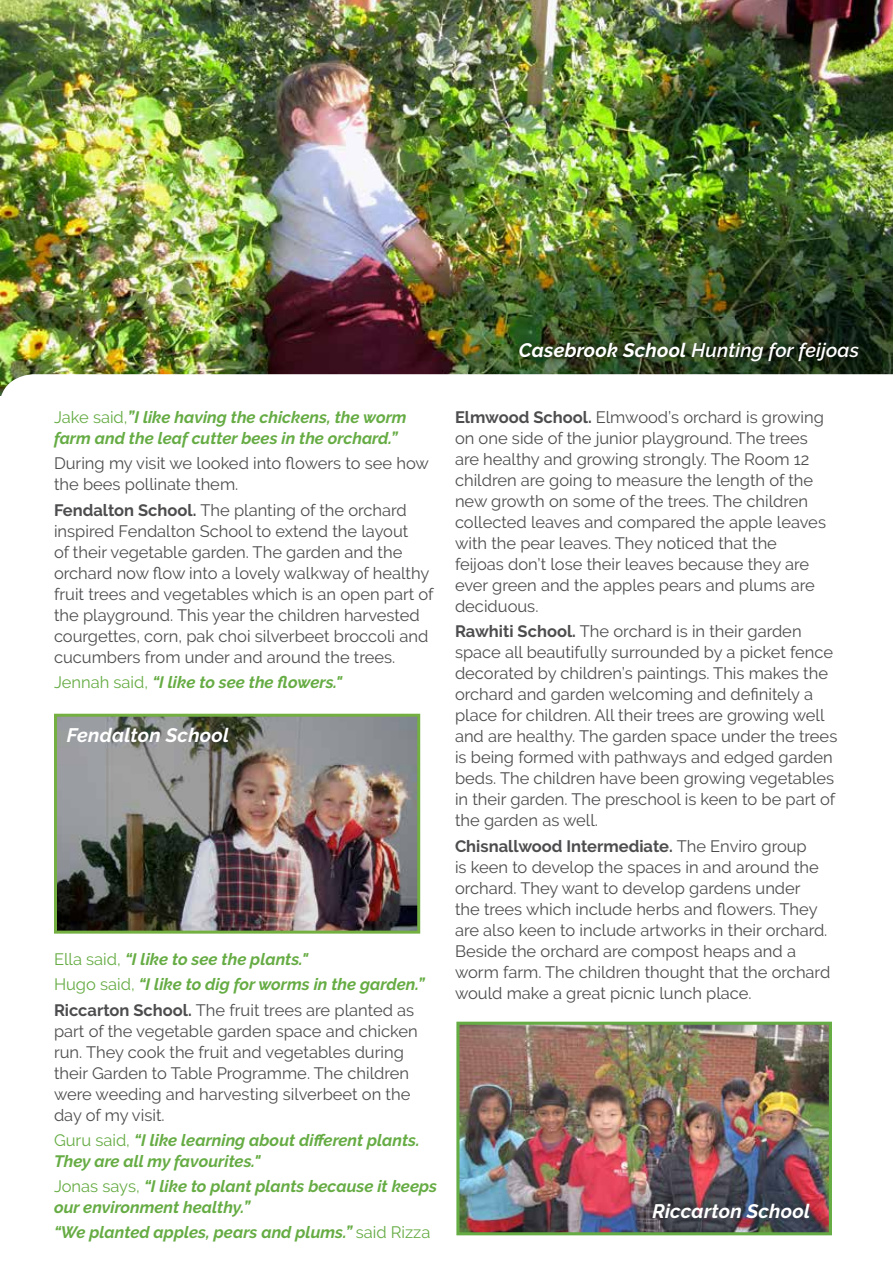
<style>
.page{position:relative;width:893px;height:1263px;background:#fff}
.page>*{position:absolute;margin:0;border:0;box-sizing:border-box;transform-origin:0 0}
.t1{font:italic 600 19.5px "Raleway";letter-spacing:.01em;color:#fff}
.t2{font:italic 700 19.5px "Raleway";letter-spacing:.01em;color:#fff}
.t3{font:16.5px/21px "Raleway";color:#4d4d4f}
.t4{font:italic 700 16.5px/21px "Raleway";color:#66ac44}
.s1{font-weight:700}
.s2{font-weight:400;font-style:normal}
.s3{font-style:normal;color:#4d4d4f}
.s4{font-weight:400;font-style:normal;color:#4d4d4f}
</style>
<div class="page">
<img style="left:0;top:0;width:893px;height:374px">
<svg style="left:0;top:374px;width:893px;height:22px"></svg>
<div style="left:510px;top:334px;width:358px;height:36px;background:#000;opacity:.75"></div>
<img style="left:58px;top:718px;width:358px;height:212px">
<div style="left:54px;top:714px;width:366px;height:220px;border:3px solid #74af42"></div>
<img style="left:460px;top:1026px;width:368px;height:205px">
<div style="left:456px;top:1022px;width:376px;height:213px;border:3px solid #66ac44"></div>
<p class="t1" style="left:519px;top:339px;width:342px"><span class="s1">Casebrook School</span> Hunting for feijoas</p>
<p class="t4" style="left:54px;top:407px;width:354px"><span class="s2">Jake said,</span>”I like having the chickens, the worm farm and the leaf cutter bees in the orchard.”</p>
<p class="t3" style="left:54px;top:453px;width:377px">During my visit we looked into flowers to see how the bees pollinate them.</p>
<p class="t3" style="left:54px;top:499px;width:381px"><span class="s1">Fendalton School.</span> The planting of the orchard inspired Fendalton School to extend the layout<br>of their vegetable garden. The garden and the orchard now flow into a lovely walkway of healthy fruit trees and vegetables which is an open part of the playground. This year the children harvested courgettes, corn, pak choi silverbeet broccoli and cucumbers from under and around the trees.</p>
<p class="t4" style="left:54px;top:671px;width:290px"><span class="s2">Jennah said,</span> “I like to see the flowers."</p>
<p class="t2" style="left:67px;top:724px;width:164px">Fendalton School</p>
<p class="t4" style="left:54px;top:947px;width:372px;line-height:25.2px"><span class="s2">Ella said,</span> “I like to see the plants."<br><span class="s2">Hugo said,</span> “I like to dig for worms in the garden.”<br><span class="s3">Riccarton School.</span> <span class="s4">The fruit trees are planted as</span></p>
<p class="t3" style="left:54px;top:1020px;width:365px">part of the vegetable garden space and chicken run. They cook the fruit and vegetables during their Garden to Table Programme. The children were weeding and harvesting silverbeet on the day of my visit.</p>
<p class="t4" style="left:54px;top:1129px;width:367px"><span class="s2">Guru said,</span> “I like learning about different plants.<br>They are all my favourites."</p>
<p class="t4" style="left:54px;top:1176px;width:385px"><span class="s2">Jonas says,</span> “I like to plant plants because it keeps our environment healthy.”</p>
<p class="t4" style="left:54px;top:1222px;width:378px">“We planted apples, pears and plums.” <span class="s2">said Rizza</span></p>
<p class="t3" style="left:455px;top:407px;width:372px"><span class="s1">Elmwood School.</span> Elmwood’s orchard is growing on one side of the junior playground. The trees are healthy and growing strongly. The Room 12 children are going to measure the length of the new growth on some of the trees. The children collected leaves and compared the apple leaves with the pear leaves. They noticed that the feijoas don’t lose their leaves because they are ever green and the apples pears and plums are deciduous.</p>
<p class="t3" style="left:455px;top:621px;width:384px"><span class="s1">Rawhiti School.</span> The orchard is in their garden space all beautifully surrounded by a picket fence decorated by children’s paintings. This makes the orchard and garden welcoming and definitely a place for children. All their trees are growing well and are healthy. The garden space under the trees is being formed with pathways and edged garden beds. The children have been growing vegetables in their garden. The preschool is keen to be part of the garden as well.</p>
<p class="t3" style="left:455px;top:835px;width:377px"><span class="s1">Chisnallwood Intermediate.</span> The Enviro group<br>is keen to develop the spaces in and around the orchard. They want to develop gardens under<br>the trees which include herbs and flowers. They are also keen to include artworks in their orchard.<br>Beside the orchard are compost heaps and a worm farm. The children thought that the orchard would make a great picnic lunch place.</p>
<p class="t2" style="left:653px;top:1200px;width:159px">Riccarton School</p>
</div>
